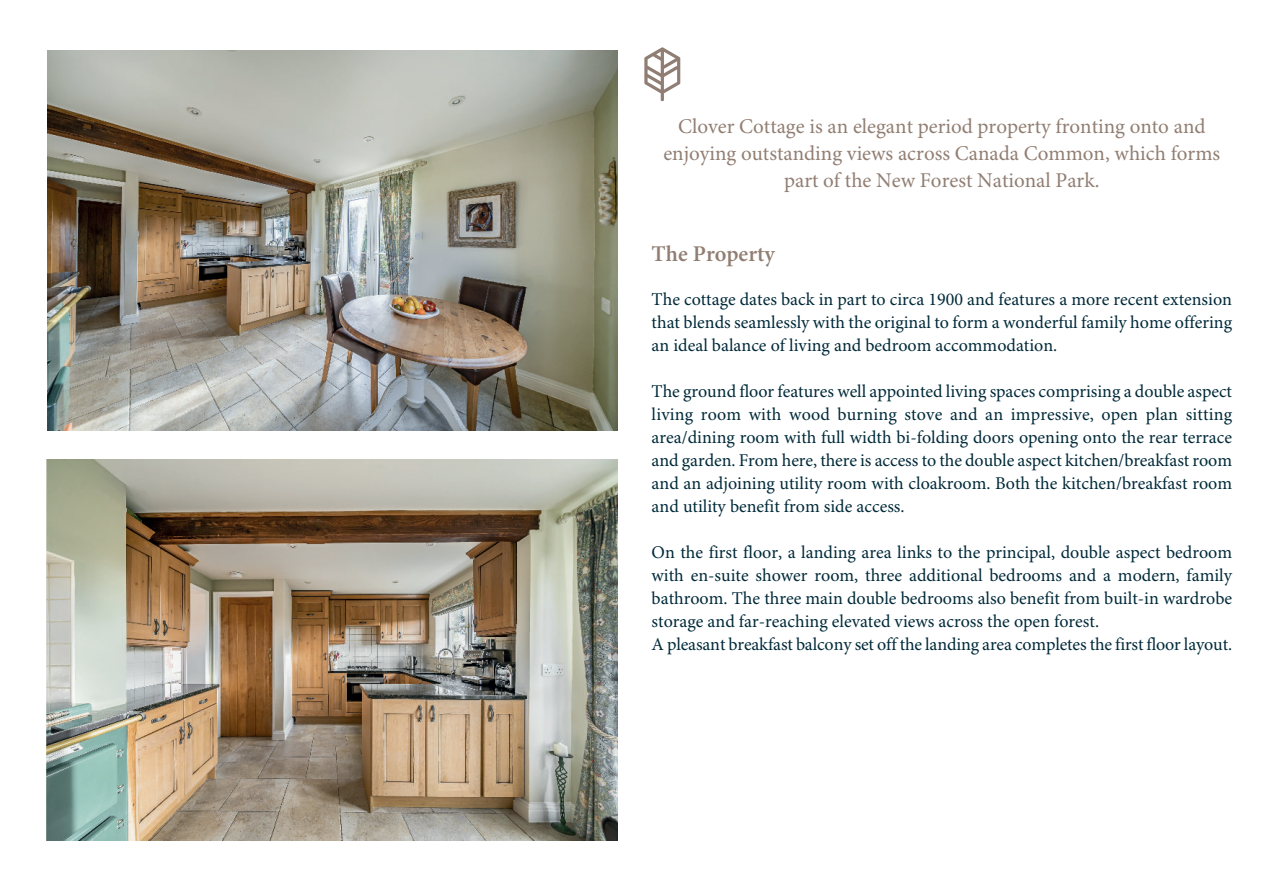
<style>
.page{position:relative;width:1263px;height:893px;background:#fff}
.page>*{position:absolute;margin:0;border:0;box-sizing:border-box;transform-origin:0 0}
.t1{font:600 22.5px "Minion Pro";color:#917e72}
.t2{font:21px/26.8px "Minion Pro";color:#917e72;text-align:center}
.t3{font:18px/23px "Minion Pro";color:#002a39;text-align:justify}
</style>
<div class="page">
<svg style="left:644px;top:47px;width:36px;height:54px"></svg>
<img style="left:47px;top:50px;width:570px;height:381px">
<img style="left:47px;top:459px;width:571px;height:382px">
<p class="t2" style="left:663px;top:115px;width:558px">Clover Cottage is an elegant period property fronting onto and enjoying outstanding views across Canada Common, which forms part of the New Forest National Park.</p>
<p class="t1" style="left:652px;top:245px;width:125px">The Property</p>
<p class="t3" style="left:652px;top:290px;width:582px">The cottage dates back in part to circa 1900 and features a more recent extension that blends seamlessly with the original to form a wonderful family home offering an ideal balance of living and bedroom accommodation.</p>
<p class="t3" style="left:652px;top:382px;width:582px">The ground floor features well appointed living spaces comprising a double aspect living room with wood burning stove and an impressive, open plan sitting area/dining room with full width bi-folding doors opening onto the rear terrace and garden. From here, there is access to the double aspect kitchen/breakfast room and an adjoining utility room with cloakroom. Both the kitchen/breakfast room and utility benefit from side access.</p>
<p class="t3" style="left:652px;top:543px;width:582px;text-align:left">On the first floor, a landing area links to the principal, double aspect bedroom with en-suite shower room, three additional bedrooms and a modern, family bathroom. The three main double bedrooms also benefit from built-in wardrobe storage and far-reaching elevated views across the open forest.<br>A pleasant breakfast balcony set off the landing area completes the first floor layout.</p>
</div>
